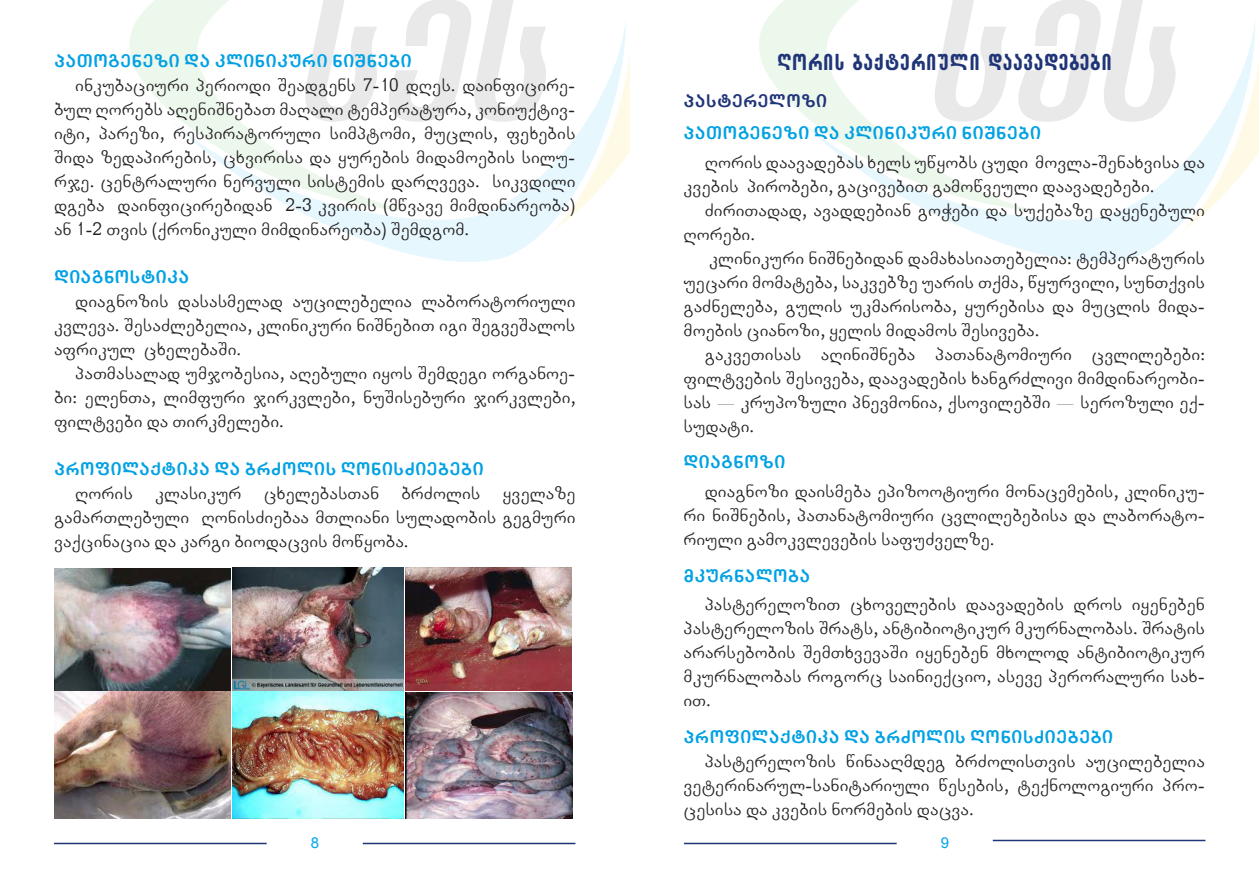
<style>
.page{position:relative;width:1259px;height:893px;background:#fff}
.page>*{position:absolute;margin:0;border:0;box-sizing:border-box;transform-origin:0 0}
.t1{font:19.5px "Sakar Mtavr";color:#203578}
.t2{font:18px/24px "Kolhety Normal New";color:#231f20;text-align:justify}
.t3{font:700 18px "Kolhety New";color:#00a1e3}
.t4{font:700 18px "Kolhety New";color:#203578}
.t5{font:15px "Arial";color:#00a7e9}
</style>
<div class="page">
<hr style="left:54px;top:843px;width:213px;height:1px;background:#203578">
<hr style="left:684px;top:843px;width:212px;height:1px;background:#203578">
<hr style="left:363px;top:843px;width:212px;height:1px;background:#203578">
<hr style="left:992px;top:840px;width:213px;height:1px;background:#203578">
<svg style="left:759px;top:0;width:99px;height:111px;fill:#edf8ed"></svg>
<svg style="left:800px;top:18px;width:373px;height:244px"></svg>
<svg style="left:892px;top:0;width:367px;height:231px"></svg>
<svg style="left:130px;top:0;width:99px;height:112px;fill:#edf8ed"></svg>
<svg style="left:171px;top:18px;width:373px;height:244px"></svg>
<svg style="left:262px;top:0;width:367px;height:231px"></svg>
<img style="left:54px;top:568px;width:176px;height:122px">
<img style="left:233px;top:568px;width:171px;height:122px">
<img style="left:406px;top:568px;width:165px;height:122px">
<img style="left:54px;top:692px;width:176px;height:126px">
<img style="left:233px;top:692px;width:170px;height:126px">
<img style="left:405px;top:692px;width:167px;height:126px">
<p class="t3" style="left:54px;top:52px;width:359px">PATOGENEZI DA KLINIKURI NISNEBI</p>
<p class="t2" style="left:54px;top:74px;width:523px;text-indent:21px">INKUBACIURI PERIODI SEADGENS 7-10 DRES. DAINFICIRE-BUL ROREBS ARENISNEBAT MARALI TEMPERATURA, KONIUQTIV-ITI, PAREZI, RESPIRATORULI SIMPTOMI, MUCLIS, FEXEBIS SIDA ZEDAPIREBIS, CXVIRISA DA YUREBIS MIDAMOEBIS SILU-RJE. CENTRALURI NERVULI SISTEMIS DARRVEVA. SIKVDILI DGEBA DAINFICIREBIDAN 2-3 KVIRIS (MWVAVE MIMDINAREOBA)<br>AN 1-2 TVIS (QRONIKULI MIMDINAREOBA) SEMDGOM.</p>
<p class="t3" style="left:54px;top:268px;width:137px">DIAGNOSTIKA</p>
<p class="t2" style="left:54px;top:290px;width:523px;text-indent:21px">DIAGNOZIS DASASMELAD AUCILEBELIA LABORATORIULI KVLEVA. SESAZLEBELIA, KLINIKURI NISNEBIT IGI SEGVESALOS AFRIKUL CXELEBASI.</p>
<p class="t2" style="left:54px;top:362px;width:523px;text-indent:21px">PATMASALAD UMJOBESIA, AREBULI IYOS SEMDEGI ORGANOE-BI: ELENTA, LIMFURI JIRKVLEBI, NUSISEBURI JIRKVLEBI, FILTVEBI DA TIRKMELEBI.</p>
<p class="t3" style="left:54px;top:460px;width:431px">PROFILAQTIKA DA BRZOLIS RONISZIEBEBI</p>
<p class="t2" style="left:54px;top:482px;width:523px;text-indent:21px">RORIS KLASIKUR CXELEBASTAN BRZOLIS YVELAZE GAMARTLEBULI RONISZIEBAA MTLIANI SULADOBIS GEGMURI VAQCINACIA DA KARGI BIODACVIS MOWYOBA.</p>
<p class="t1" style="left:776px;top:52px;width:337px">RORIS BAQTERIULI DAAVADEBEBI</p>
<p class="t4" style="left:683px;top:92px;width:145px">PASTERELOZI</p>
<p class="t3" style="left:683px;top:125px;width:359px">PATOGENEZI DA KLINIKURI NISNEBI</p>
<p class="t2" style="left:683px;top:151px;width:523px;text-indent:21px">RORIS DAAVADEBAS XELS UWYOBS CUDI MOVLA-SENAXVISA DA<br>KVEBIS PIROBEBI, GACIVEBIT GAMOWVEULI DAAVADEBEBI.</p>
<p class="t2" style="left:683px;top:199px;width:523px;text-indent:21px">ZIRITADAD, AVADDEBIAN GOWEBI DA SUQEBAZE DAYENEBULI<br>ROREBI.</p>
<p class="t2" style="left:683px;top:247px;width:523px;text-indent:26px">KLINIKURI NISNEBIDAN DAMAXASIATEBELIA: TEMPERATURIS UECARI MOMATEBA, SAKVEBZE UARIS TQMA, WYURVILI, SUNTQVIS GAZNELEBA, GULIS UKMARISOBA, YUREBISA DA MUCLIS MIDA-MOEBIS CIANOZI, YELIS MIDAMOS SESIVEBA.</p>
<p class="t2" style="left:683px;top:343px;width:523px;text-indent:21px">GAKVETISAS ARINISNEBA PATANATOMIURI CVLILEBEBI:<br>FILTVEBIS SESIVEBA, DAAVADEBIS XANGRZLIVI MIMDINAREOBI-SAS _ KRUPOZULI PNEVMONIA, QSOVILEBSI _ SEROZULI EQ-SUDATI.</p>
<p class="t3" style="left:683px;top:454px;width:104px">DIAGNOZI</p>
<p class="t2" style="left:683px;top:480px;width:523px;text-indent:21px">DIAGNOZI DAISMEBA EPIZOOTIURI MONACEMEBIS, KLINIKU-RI NISNEBIS, PATANATOMIURI CVLILEBEBISA DA LABORATO-RIULI GAMOKVLEVEBIS SAFUZVELZE.</p>
<p class="t3" style="left:683px;top:567px;width:129px">MKURNALOBA</p>
<p class="t2" style="left:683px;top:593px;width:523px;text-indent:21px">PASTERELOZIT CXOVELEBIS DAAVADEBIS DROS IYENEBEN PASTERELOZIS SRATS, ANTIBIOTIKUR MKURNALOBAS. SRATIS ARARSEBOBIS SEMTXVEVASI IYENEBEN MXOLOD ANTIBIOTIKUR MKURNALOBAS ROGORC SAINIEQCIO, ASEVE PERORALURI SAX-IT.</p>
<p class="t3" style="left:683px;top:728px;width:431px">PROFILAQTIKA DA BRZOLIS RONISZIEBEBI</p>
<p class="t2" style="left:683px;top:750px;width:523px;text-indent:21px">PASTERELOZIS WINAARMDEG BRZOLISTVIS AUCILEBELIA VETERINARUL-SANITARIULI WESEBIS, TEQNOLOGIURI PRO-CESISA DA KVEBIS NORMEBIS DACVA.</p>
<p class="t5" style="left:311px;top:833px;width:10px">8</p>
<p class="t5" style="left:941px;top:833px;width:10px">9</p>
</div>
